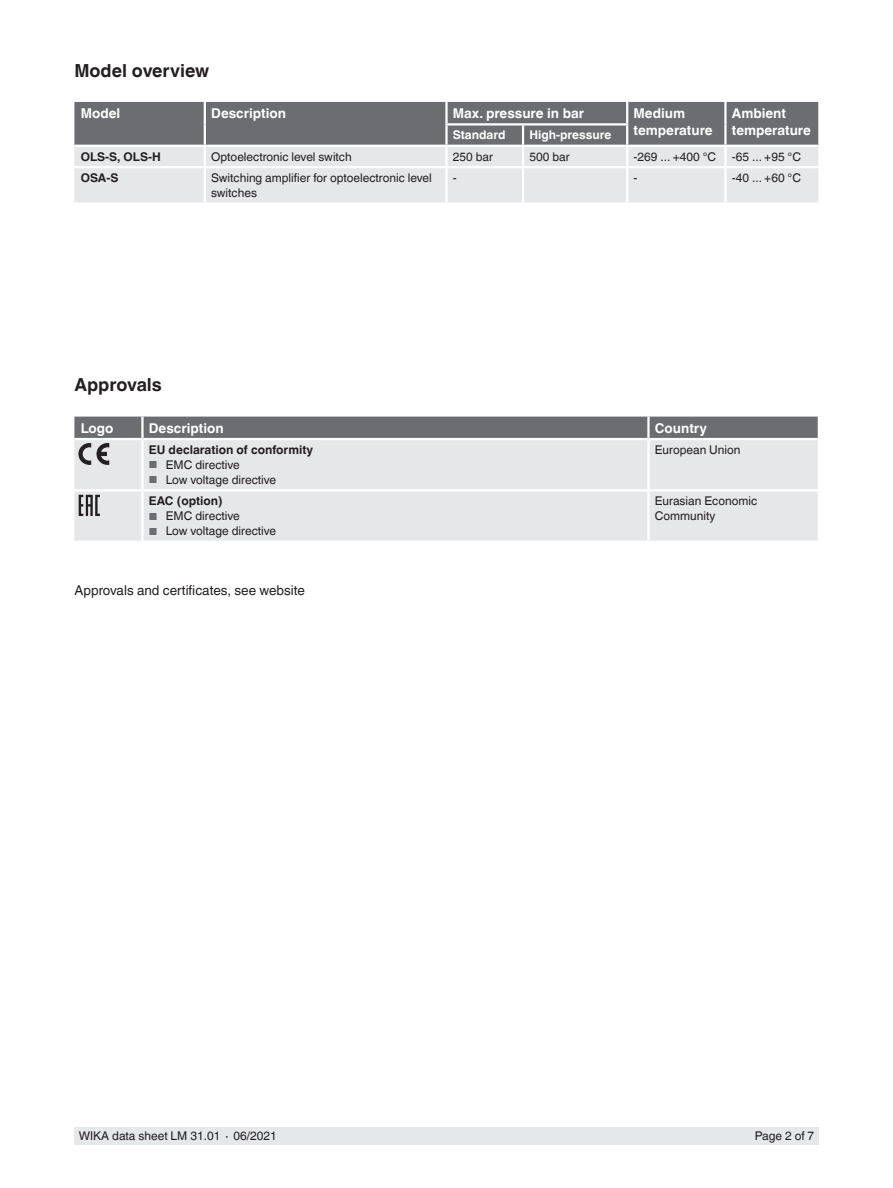
<style>
.page{position:relative;width:893px;height:1188px;background:#fff}
.page>*{position:absolute;margin:0;border:0;box-sizing:border-box;transform-origin:0 0}
.t1{font:700 18px "Helvetica World";color:#231f20}
.t2{font:700 13.5px/16.5px "Helvetica World";color:#fff}
.t3{font:13.5px "Helvetica World";color:#231f20}
.t4{font:12px/15px "Helvetica World";color:#231f20}
.t5{font:700 12px "Helvetica World";color:#231f20}
.t6{font:700 12px "Helvetica World";color:#fff}
.s1{font-size:10.2px;color:#6c6d70}
</style>
<div class="page">
<div style="left:74px;top:1128px;width:745px;height:17px;background:#e6e7e9"></div>
<div style="left:74px;top:168px;width:744px;height:34px;background:#e6e7e9"></div>
<hr style="left:522px;top:168px;width:2px;height:34px;background:#fff">
<hr style="left:626px;top:168px;width:2px;height:34px;background:#fff">
<hr style="left:724px;top:168px;width:3px;height:34px;background:#fff">
<svg style="left:74px;top:102px;width:744px;height:64px;background:#98999b"></svg>
<hr style="left:445px;top:147px;width:3px;height:19px;background:#fff">
<hr style="left:204px;top:168px;width:2px;height:34px;background:#fff">
<hr style="left:445px;top:168px;width:3px;height:34px;background:#fff">
<div style="left:74px;top:464px;width:744px;height:77px;background:#e6e7e9"></div>
<hr style="left:142px;top:489px;width:506px;height:3px;background:#fff">
<hr style="left:74px;top:489px;width:68px;height:3px;background:#fff">
<hr style="left:648px;top:489px;width:170px;height:3px;background:#fff">
<hr style="left:647px;top:440px;width:3px;height:49px;background:#fff">
<hr style="left:141px;top:440px;width:3px;height:49px;background:#fff">
<hr style="left:647px;top:492px;width:3px;height:49px;background:#fff">
<hr style="left:141px;top:492px;width:3px;height:49px;background:#fff">
<svg style="left:74px;top:417px;width:744px;height:47px;background:#afafb2"></svg>
<svg style="left:79px;top:495px;width:21px;height:21px"></svg>
<h1 class="t1" style="left:74px;top:60px;width:136px">Model overview</h1>
<p class="t2" style="left:81px;top:105px;width:41px">Model</p>
<p class="t2" style="left:211px;top:105px;width:76px">Description</p>
<p class="t2" style="left:453px;top:105px;width:133px">Max. pressure in bar</p>
<p class="t2" style="left:634px;top:105px;width:81px">Medium temperature</p>
<p class="t2" style="left:732px;top:105px;width:81px">Ambient temperature</p>
<p class="t6" style="left:453px;top:128px;width:54px">Standard</p>
<p class="t6" style="left:529px;top:128px;width:83px">High-pressure</p>
<p class="t5" style="left:81px;top:150px;width:82px">OLS-S, OLS-H</p>
<p class="t4" style="left:211px;top:149px;width:142px">Optoelectronic level switch</p>
<p class="t4" style="left:453px;top:149px;width:42px">250 bar</p>
<p class="t4" style="left:529px;top:149px;width:42px">500 bar</p>
<p class="t4" style="left:634px;top:149px;width:84px">-269 ... +400 °C</p>
<p class="t4" style="left:732px;top:149px;width:71px">-65 ... +95 °C</p>
<p class="t5" style="left:81px;top:171px;width:39px">OSA-S</p>
<p class="t4" style="left:211px;top:170px;width:222px">Switching amplifier for optoelectronic level switches</p>
<p class="t4" style="left:453px;top:170px;width:5px">-</p>
<p class="t4" style="left:634px;top:170px;width:5px">-</p>
<p class="t4" style="left:732px;top:170px;width:71px">-40 ... +60 °C</p>
<h1 class="t1" style="left:74px;top:375px;width:89px">Approvals</h1>
<p class="t2" style="left:81px;top:420px;width:34px">Logo</p>
<p class="t2" style="left:149px;top:420px;width:76px">Description</p>
<p class="t2" style="left:655px;top:420px;width:54px">Country</p>
<p class="t5" style="left:149px;top:443px;width:166px">EU declaration of conformity</p>
<p class="t4" style="left:149px;top:457px;width:93px"><span class="s1">■</span> EMC directive</p>
<p class="t4" style="left:149px;top:472px;width:129px"><span class="s1">■</span> Low voltage directive</p>
<p class="t4" style="left:655px;top:442px;width:87px">European Union</p>
<p class="t5" style="left:149px;top:494px;width:75px">EAC (option)</p>
<p class="t4" style="left:149px;top:509px;width:93px"><span class="s1">■</span> EMC directive</p>
<p class="t4" style="left:149px;top:524px;width:129px"><span class="s1">■</span> Low voltage directive</p>
<p class="t3" style="left:74px;top:583px;width:232px">Approvals and certificates, see website</p>
<p class="t4" style="left:655px;top:494px;width:104px">Eurasian Economic<br>Community</p>
<p class="t4" style="left:79px;top:1129px;width:200px">WIKA data sheet LM 31.01 ∙ 06/2021</p>
<p class="t4" style="left:755px;top:1129px;width:61px">Page 2 of 7</p>
</div>
